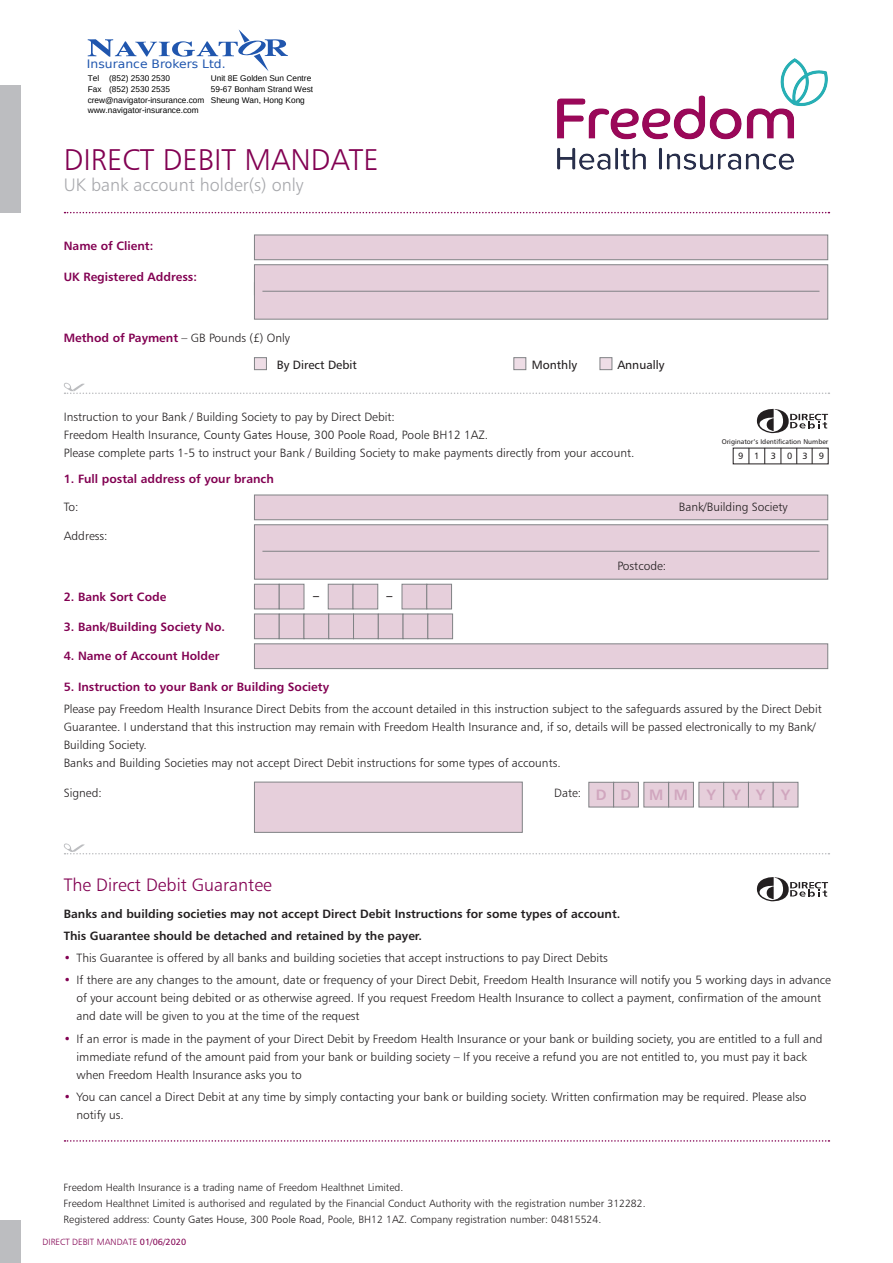
<style>
.page{position:relative;width:893px;height:1263px;background:#fff}
.page>*{position:absolute;margin:0;border:0;box-sizing:border-box;transform-origin:0 0}
.t1{font:30px "Humanist 777 BT Light B";color:#820052}
.t2{font:18px "Humanist 777 BT Light B";color:#a8a9ad}
.t3{font:18px "Humanist 777 BT Light B";color:#820052}
.t4{font:15px "Humanist 777 BT Bold B";letter-spacing:1.04em;color:#d0a6be}
.t5{font:12px/18px "Humanist 777 BT Light B";color:#231f20}
.t6{font:12px "Humanist 777 BT Bold B";color:#820052}
.t7{font:12px/22.2px "Humanist 777 BT Bold B";color:#231f20}
.t8{font:12px "Humanist 777 BT Roman B";color:#231f20}
.t9{font:11.55px "DejaVu Sans";color:#2056ae;scale:1.07 1}
.t10{font:10.5px/15.8px "Humanist 777 BT Light B";color:#231f20}
.t11{font:9.15px "Humanist 777 BT Roman B";color:#231f20}
.t12{font:9px "Humanist 777 BT Light B";color:#820052}
.t13{font:8.25px/10.5px "Liberation Sans";color:#000}
.t14{font:6.9px "Humanist 777 BT Roman B";color:#231f20}
.s1{font-family:"Humanist 777 BT Bold B";color:#820052}
.s2{color:#820052}
.s3{font-family:"Humanist 777 BT Roman B"}
</style>
<div class="page">
<div style="left:254px;top:782px;width:269px;height:51px;background:#e6cfdb;border:1px solid #808285"></div>
<div style="left:588px;top:782px;width:26px;height:25px;background:#e6cfdb;border:1px solid #808285"></div>
<div style="left:613px;top:782px;width:26px;height:25px;background:#e6cfdb;border:1px solid #808285"></div>
<div style="left:643px;top:782px;width:26px;height:25px;background:#e6cfdb;border:1px solid #808285"></div>
<div style="left:668px;top:782px;width:26px;height:25px;background:#e6cfdb;border:1px solid #808285"></div>
<div style="left:698px;top:782px;width:26px;height:25px;background:#e6cfdb;border:1px solid #808285"></div>
<div style="left:723px;top:782px;width:26px;height:25px;background:#e6cfdb;border:1px solid #808285"></div>
<div style="left:748px;top:782px;width:26px;height:25px;background:#e6cfdb;border:1px solid #808285"></div>
<div style="left:773px;top:782px;width:25px;height:25px;background:#e6cfdb;border:1px solid #808285"></div>
<div style="left:254px;top:357px;width:13px;height:13px;background:#eedde6;border:1px solid #808285"></div>
<div style="left:513px;top:357px;width:13px;height:13px;background:#eedde6;border:1px solid #808285"></div>
<div style="left:600px;top:357px;width:12px;height:13px;background:#eedde6;border:1px solid #808285"></div>
<div style="left:254px;top:495px;width:574px;height:25px;background:#e6cfdb;border:1px solid #808285"></div>
<div style="left:254px;top:235px;width:574px;height:25px;background:#e6cfdb;border:1px solid #808285"></div>
<div style="left:254px;top:524px;width:574px;height:55px;background:#e6cfdb;border:1px solid #808285"></div>
<hr style="left:262px;top:551px;width:557px;height:1px;background:#808285">
<div style="left:254px;top:264px;width:574px;height:56px;background:#e6cfdb;border:1px solid #808285"></div>
<hr style="left:262px;top:291px;width:557px;height:1px;background:#808285">
<div style="left:254px;top:584px;width:26px;height:25px;background:#e6cfdb;border:1px solid #808285"></div>
<div style="left:279px;top:584px;width:25px;height:25px;background:#e6cfdb;border:1px solid #808285"></div>
<div style="left:328px;top:584px;width:25px;height:25px;background:#e6cfdb;border:1px solid #808285"></div>
<div style="left:353px;top:584px;width:25px;height:25px;background:#e6cfdb;border:1px solid #808285"></div>
<div style="left:402px;top:584px;width:25px;height:25px;background:#e6cfdb;border:1px solid #808285"></div>
<div style="left:426px;top:584px;width:26px;height:25px;background:#e6cfdb;border:1px solid #808285"></div>
<div style="left:254px;top:614px;width:26px;height:25px;background:#e6cfdb;border:1px solid #808285"></div>
<div style="left:279px;top:614px;width:25px;height:25px;background:#e6cfdb;border:1px solid #808285"></div>
<div style="left:304px;top:614px;width:25px;height:25px;background:#e6cfdb;border:1px solid #808285"></div>
<div style="left:328px;top:614px;width:26px;height:25px;background:#e6cfdb;border:1px solid #808285"></div>
<div style="left:353px;top:614px;width:26px;height:25px;background:#e6cfdb;border:1px solid #808285"></div>
<div style="left:378px;top:614px;width:25px;height:25px;background:#e6cfdb;border:1px solid #808285"></div>
<div style="left:403px;top:614px;width:25px;height:25px;background:#e6cfdb;border:1px solid #808285"></div>
<div style="left:427px;top:614px;width:26px;height:25px;background:#e6cfdb;border:1px solid #808285"></div>
<div style="left:254px;top:643px;width:574px;height:26px;background:#e6cfdb;border:1px solid #808285"></div>
<svg style="left:65px;top:212px;width:764px;height:1px"></svg>
<svg style="left:65px;top:1140px;width:764px;height:2px"></svg>
<div style="left:0;top:1220px;width:21px;height:43px;background:#bcbdc0"></div>
<div style="left:0;top:85px;width:21px;height:128px;background:#bcbdc0"></div>
<svg style="left:757px;top:408px;width:71px;height:25px"></svg>
<svg style="left:749px;top:448px;width:1px;height:16px"></svg>
<svg style="left:764px;top:448px;width:1px;height:16px"></svg>
<svg style="left:781px;top:448px;width:1px;height:16px"></svg>
<svg style="left:796px;top:448px;width:1px;height:16px"></svg>
<svg style="left:812px;top:448px;width:1px;height:16px"></svg>
<svg style="left:757px;top:877px;width:71px;height:24px"></svg>
<svg style="left:64px;top:382px;width:765px;height:12px"></svg>
<svg style="left:63px;top:843px;width:766px;height:11px"></svg>
<img style="left:557px;top:58px;width:270px;height:111px">
<svg style="left:88px;top:29px;width:200px;height:42px"></svg>
<p class="t9" style="left:87px;top:57px;width:131px">Insurance Brokers Ltd.</p>
<p class="t13" style="left:88px;top:73px;width:84px">Tel (852) 2530 2530</p>
<p class="t13" style="left:211px;top:73px;width:102px">Unit 8E Golden Sun Centre</p>
<p class="t13" style="left:88px;top:84px;width:84px">Fax (852) 2530 2535</p>
<p class="t13" style="left:88px;top:84px;width:227px;text-indent:123px">59-67 Bonham Strand West crew@navigator-insurance.com Sheung Wan, Hong Kong www.navigator-insurance.com</p>
<h1 class="t1" style="left:64px;top:141px;width:316px">DIRECT DEBIT MANDATE</h1>
<h2 class="t2" style="left:64px;top:174px;width:241px">UK bank account holder(s) only</h2>
<p class="t6" style="left:64px;top:238px;width:91px">Name of Client:</p>
<p class="t6" style="left:64px;top:269px;width:135px">UK Registered Address:</p>
<p class="t5" style="left:64px;top:329px;width:228px"><span class="s1">Method of Payment</span> – GB Pounds (£) Only</p>
<p class="t8" style="left:277px;top:357px;width:82px">By Direct Debit</p>
<p class="t8" style="left:532px;top:357px;width:47px">Monthly</p>
<p class="t8" style="left:617px;top:357px;width:49px">Annually</p>
<p class="t5" style="left:64px;top:407px;width:572px">Instruction to your Bank / Building Society to pay by Direct Debit:<br>Freedom Health Insurance, County Gates House, 300 Poole Road, Poole BH12 1AZ.<br>Please complete parts 1-5 to instruct your Bank / Building Society to make payments directly from your account.</p>
<p class="t6" style="left:64px;top:471px;width:212px">1. Full postal address of your branch</p>
<p class="t5" style="left:64px;top:498px;width:16px">To:</p>
<p class="t5" style="left:64px;top:526px;width:45px">Address:</p>
<p class="t5" style="left:617px;top:556px;width:50px">Postcode:</p>
<p class="t6" style="left:64px;top:589px;width:104px">2. Bank Sort Code</p>
<p class="t6" style="left:64px;top:619px;width:163px">3. Bank/Building Society No.</p>
<p class="t6" style="left:64px;top:648px;width:157px">4. Name of Account Holder</p>
<p class="t6" style="left:64px;top:679px;width:267px">5. Instruction to your Bank or Building Society</p>
<p class="t5" style="left:64px;top:700px;width:759px">Please pay Freedom Health Insurance Direct Debits from the account detailed in this instruction subject to the safeguards assured by the Direct Debit Guarantee. I understand that this instruction may remain with Freedom Health Insurance and, if so, details will be passed electronically to my Bank/ Building Society.<br>Banks and Building Societies may not accept Direct Debit instructions for some types of accounts.</p>
<p class="t5" style="left:64px;top:784px;width:40px">Signed:</p>
<p class="t5" style="left:554px;top:784px;width:29px">Date:</p>
<p class="t14" style="left:722px;top:437px;width:108px">Originator’s Identification Number</p>
<p class="t11" style="left:738px;top:450px;width:23px">9 1</p>
<p class="t11" style="left:771px;top:450px;width:55px">3 0 3 9</p>
<p class="t5" style="left:679px;top:498px;width:110px">Bank/Building Society</p>
<p class="t7" style="left:313px;top:584px;width:7px">–</p>
<p class="t7" style="left:386px;top:584px;width:7px">–</p>
<p class="t4" style="left:596px;top:786px;width:196px">DD MM YYYY</p>
<h2 class="t3" style="left:64px;top:874px;width:209px">The Direct Debit Guarantee</h2>
<p class="t7" style="left:64px;top:902px;width:558px">Banks and building societies may not accept Direct Debit Instructions for some types of account.<br>This Guarantee should be detached and retained by the payer.</p>
<p class="t5" style="left:64px;top:949px;width:546px"><span class="s2">•</span> This Guarantee is offered by all banks and building societies that accept instructions to pay Direct Debits</p>
<p class="t5" style="left:77px;top:971px;width:756px;text-indent:-13px"><span class="s2">•</span> If there are any changes to the amount, date or frequency of your Direct Debit, Freedom Health Insurance will notify you 5 working days in advance of your account being debited or as otherwise agreed. If you request Freedom Health Insurance to collect a payment, confirmation of the amount and date will be given to you at the time of the request</p>
<p class="t5" style="left:77px;top:1029px;width:748px;text-indent:-13px"><span class="s2">•</span> If an error is made in the payment of your Direct Debit by Freedom Health Insurance or your bank or building society, you are entitled to a full and immediate refund of the amount paid from your bank or building society – If you receive a refund you are not entitled to, you must pay it back when Freedom Health Insurance asks you to</p>
<p class="t5" style="left:77px;top:1087px;width:731px;text-indent:-13px"><span class="s2">•</span> You can cancel a Direct Debit at any time by simply contacting your bank or building society. Written confirmation may be required. Please also notify us.</p>
<p class="t10" style="left:64px;top:1179px;width:583px">Freedom Health Insurance is a trading name of Freedom Healthnet Limited.<br>Freedom Healthnet Limited is authorised and regulated by the Financial Conduct Authority with the registration number 312282.<br>Registered address: County Gates House, 300 Poole Road, Poole, BH12 1AZ. Company registration number: 04815524.</p>
<p class="t12" style="left:43px;top:1237px;width:145px">DIRECT DEBIT MANDATE <span class="s3">01/06/2020</span></p>
</div>
